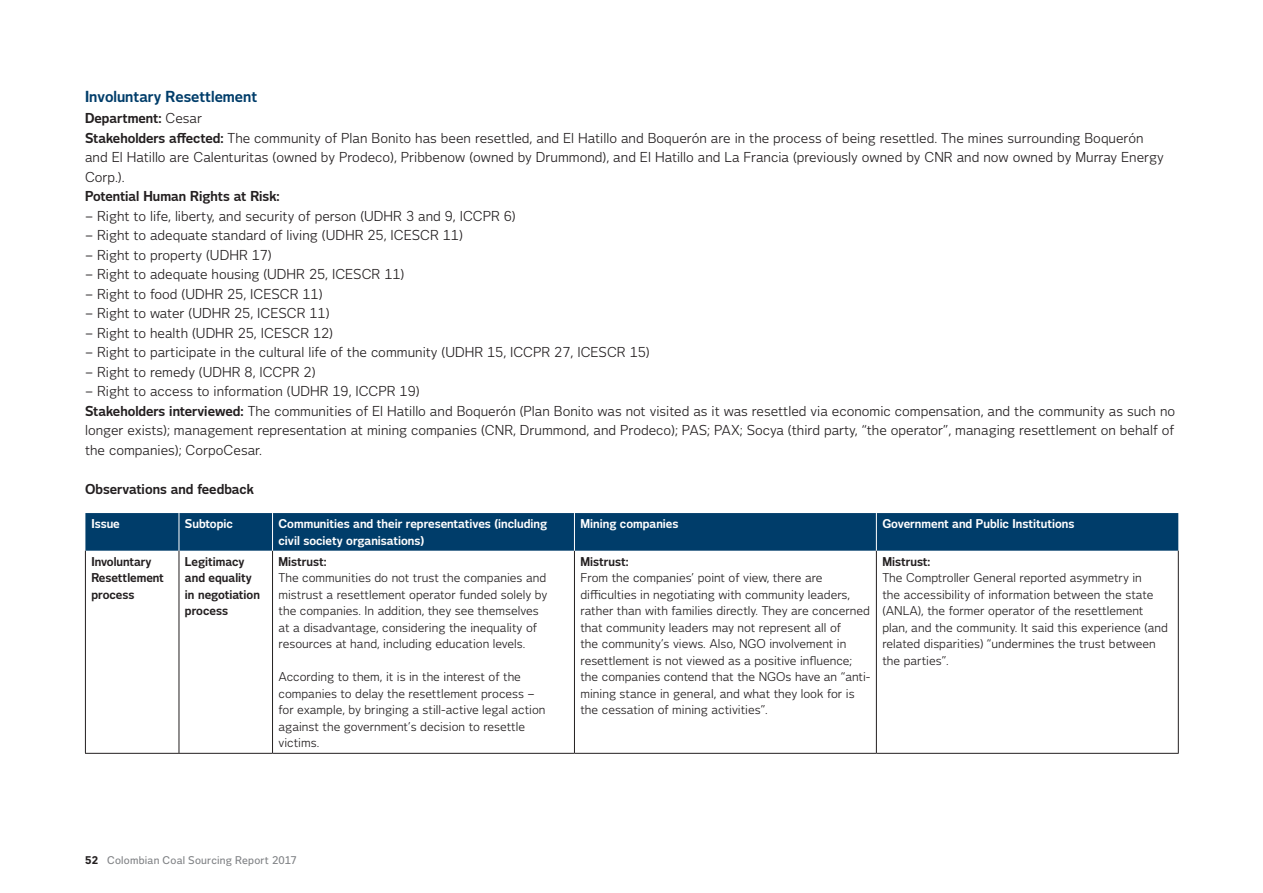
<style>
.page{position:relative;width:1263px;height:893px;background:#fff}
.page>*{position:absolute;margin:0;border:0;box-sizing:border-box;transform-origin:0 0}
.bröd{font:700 15px "Vattenfall Voice";color:#003d6a}
.bröd-2{font:13.5px/19.5px "Vattenfall Voice";color:#231f20}
.bröd-3{font:700 13.5px "Vattenfall Voice";color:#231f20}
.bröd-4{font:12px/16.5px "Vattenfall Voice";color:#231f20}
.bröd-5{font:700 12px/16.5px "Vattenfall Voice";color:#fff}
.bröd-6{font:700 12px/16.5px "Vattenfall Voice";color:#231f20}
.t1{font:500 10.5px "Vattenfall Voice";letter-spacing:.02em;color:#808285}
.s1{font-weight:400}
.s2{font-weight:700}
.s3{font-weight:800;color:#231f20}
</style>
<div class="page">
<div style="left:85px;top:513px;width:1093px;height:38px;background:#003d6a"></div>
<hr style="left:85px;top:551px;width:1px;height:202px;background:#231f20">
<hr style="left:179px;top:551px;width:1px;height:202px;background:#231f20">
<hr style="left:272px;top:551px;width:1px;height:202px;background:#231f20">
<hr style="left:574px;top:551px;width:1px;height:202px;background:#231f20">
<hr style="left:876px;top:551px;width:1px;height:202px;background:#231f20">
<hr style="left:1178px;top:551px;width:1px;height:202px;background:#231f20">
<hr style="left:85px;top:753px;width:94px;height:1px;background:#231f20">
<hr style="left:179px;top:753px;width:94px;height:1px;background:#231f20">
<hr style="left:273px;top:753px;width:301px;height:1px;background:#231f20">
<hr style="left:574px;top:753px;width:302px;height:1px;background:#231f20">
<hr style="left:876px;top:753px;width:303px;height:1px;background:#231f20">
<hr style="left:179px;top:513px;width:1px;height:38px;background:#fff">
<hr style="left:272px;top:513px;width:1px;height:38px;background:#fff">
<hr style="left:574px;top:513px;width:1px;height:38px;background:#fff">
<hr style="left:876px;top:513px;width:1px;height:38px;background:#fff">
<p class="bröd" style="left:85px;top:87px;width:174px">Involuntary Resettlement</p>
<p class="bröd-3" style="left:85px;top:110px;width:119px">Department: <span class="s1">Cesar</span></p>
<p class="bröd-2" style="left:85px;top:128px;width:1080px"><span class="s2">Stakeholders affected:</span> The community of Plan Bonito has been resettled, and El Hatillo and Boquerón are in the process of being resettled. The mines surrounding Boquerón and El Hatillo are Calenturitas (owned by Prodeco), Pribbenow (owned by Drummond), and El Hatillo and La Francia (previously owned by CNR and now owned by Murray Energy<br>Corp.).</p>
<p class="bröd-3" style="left:85px;top:188px;width:196px">Potential Human Rights at Risk:</p>
<p class="bröd-2" style="left:85px;top:206px;width:432px">– Right to life, liberty, and security of person (UDHR 3 and 9, ICCPR 6)</p>
<p class="bröd-2" style="left:85px;top:226px;width:379px">– Right to adequate standard of living (UDHR 25, ICESCR 11)</p>
<p class="bröd-2" style="left:85px;top:245px;width:188px">– Right to property (UDHR 17)</p>
<p class="bröd-2" style="left:85px;top:265px;width:321px">– Right to adequate housing (UDHR 25, ICESCR 11)</p>
<p class="bröd-2" style="left:85px;top:284px;width:239px">– Right to food (UDHR 25, ICESCR 11)</p>
<p class="bröd-2" style="left:85px;top:304px;width:246px">– Right to water (UDHR 25, ICESCR 11)</p>
<p class="bröd-2" style="left:85px;top:323px;width:250px">– Right to health (UDHR 25, ICESCR 12)</p>
<p class="bröd-2" style="left:85px;top:343px;width:566px">– Right to participate in the cultural life of the community (UDHR 15, ICCPR 27, ICESCR 15)</p>
<p class="bröd-2" style="left:85px;top:362px;width:232px">– Right to remedy (UDHR 8, ICCPR 2)</p>
<p class="bröd-2" style="left:85px;top:382px;width:336px">– Right to access to information (UDHR 19, ICCPR 19)</p>
<p class="bröd-2" style="left:85px;top:401px;width:1091px;text-align:justify"><span class="s2">Stakeholders interviewed:</span> The communities of El Hatillo and Boquerón (Plan Bonito was not visited as it was resettled via economic compensation, and the community as such no longer exists); management representation at mining companies (CNR, Drummond, and Prodeco); PAS; PAX; Socya (third party, “the operator”, managing resettlement on behalf of the companies); CorpoCesar.</p>
<p class="bröd-3" style="left:85px;top:480px;width:171px">Observations and feedback</p>
<p class="bröd-5" style="left:91px;top:515px;width:30px">Issue</p>
<p class="bröd-5" style="left:185px;top:515px;width:50px">Subtopic</p>
<p class="bröd-5" style="left:279px;top:515px;width:270px">Communities and their representatives (including civil society organisations)</p>
<p class="bröd-5" style="left:580px;top:515px;width:100px">Mining companies</p>
<p class="bröd-5" style="left:882px;top:515px;width:194px">Government and Public Institutions</p>
<p class="bröd-6" style="left:91px;top:553px;width:74px">Involuntary<br>Resettlement process</p>
<p class="bröd-6" style="left:185px;top:553px;width:77px">Legitimacy and equality in negotiation process</p>
<p class="bröd-6" style="left:279px;top:553px;width:50px">Mistrust:</p>
<p class="bröd-6" style="left:580px;top:553px;width:50px">Mistrust:</p>
<p class="bröd-4" style="left:580px;top:570px;width:291px">From the companies’ point of view, there are difficulties in negotiating with community leaders, rather than with families directly. They are concerned that community leaders may not represent all of<br>the community’s views. Also, NGO involvement in resettlement is not viewed as a positive influence; the companies contend that the NGOs have an “anti&shy;mining stance in general, and what they look for is the cessation of mining activities”.</p>
<p class="bröd-6" style="left:882px;top:553px;width:50px">Mistrust:</p>
<p class="bröd-4" style="left:882px;top:570px;width:287px">The Comptroller General reported asymmetry in<br>the accessibility of information between the state (ANLA), the former operator of the resettlement plan, and the community. It said this experience (and related disparities) “undermines the trust between the parties”.</p>
<p class="bröd-4" style="left:279px;top:570px;width:270px">The communities do not trust the companies and mistrust a resettlement operator funded solely by the companies. In addition, they see themselves at a disadvantage, considering the inequality of resources at hand, including education levels.</p>
<p class="bröd-4" style="left:279px;top:669px;width:269px">According to them, it is in the interest of the companies to delay the resettlement process – for example, by bringing a still-active legal action against the government’s decision to resettle victims.</p>
<p class="t1" style="left:85px;top:854px;width:213px"><span class="s3">52</span> Colombian Coal Sourcing Report 2017</p>
</div>
